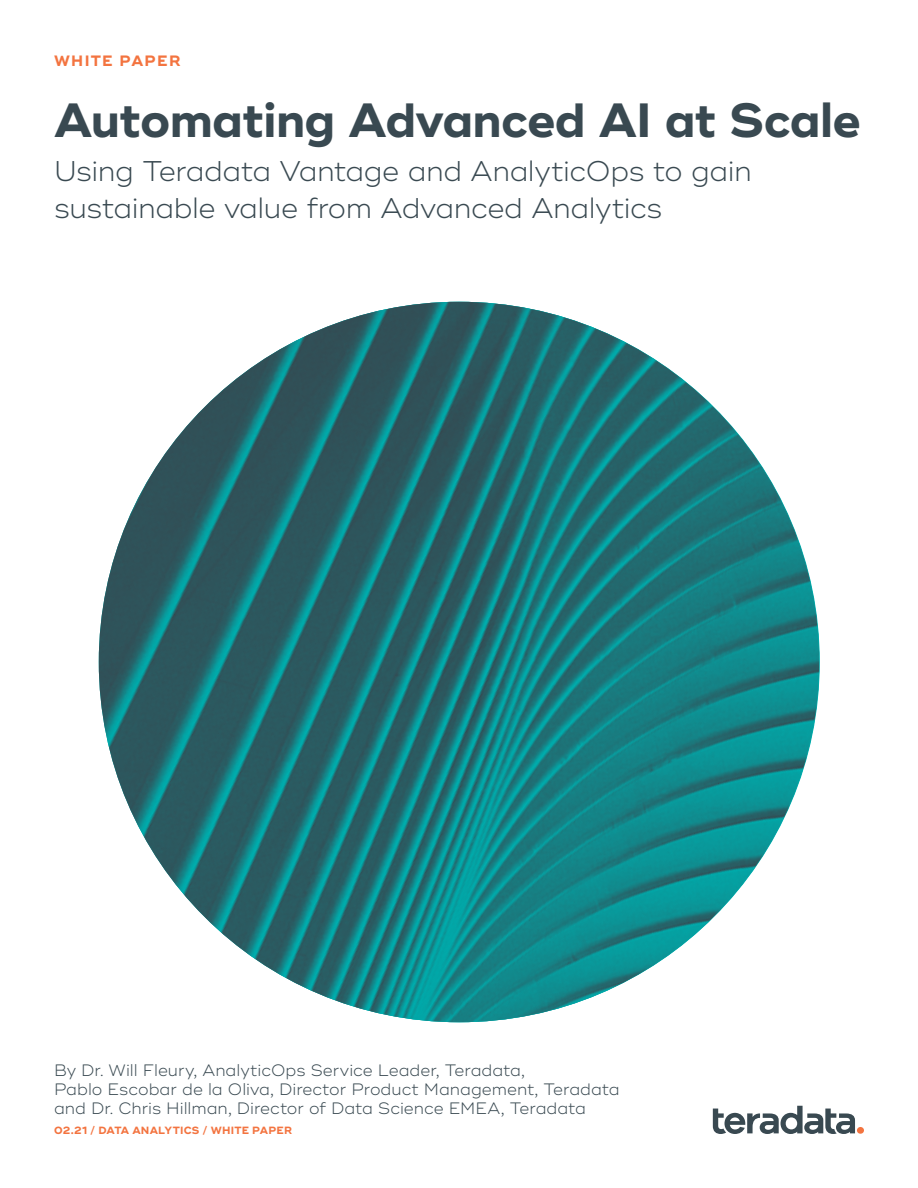
<style>
.page{position:relative;width:918px;height:1188px;background:#fff}
.page>*{position:absolute;margin:0;border:0;box-sizing:border-box;transform-origin:0 0}
.t1{font:700 48px "Ridley Grotesk";letter-spacing:-.015em;color:#394951}
.t2{font:300 28.5px/37.5px "Ridley Grotesk";letter-spacing:-.02em;color:#394951}
.t3{font:300 16.5px/18.9px "Ridley Grotesk";color:#394951}
.t4{font:700 15px "Ridley Grotesk";letter-spacing:.085em;color:#f37440}
.t5{font:700 10.5px "Ridley Grotesk";letter-spacing:.02em;color:#f37440}
</style>
<div class="page">
<svg style="left:713px;top:1106px;width:142px;height:28px"></svg>
<div style="left:857px;top:1127px;width:7px;height:7px;background:#f37440;border-radius:50%"></div>
<img style="left:99px;top:302px;width:720px;height:720px;border-radius:360px">
<p class="t4" style="left:54px;top:52px;width:128px">WHITE PAPER</p>
<h1 class="t1" style="left:54px;top:91px;width:808px">Automating Advanced AI at Scale</h1>
<h2 class="t2" style="left:54px;top:153px;width:699px">Using Teradata Vantage and AnalyticOps to gain sustainable value from Advanced Analytics</h2>
<p class="t3" style="left:54px;top:1062px;width:567px">By Dr. Will Fleury, AnalyticOps Service Leader, Teradata,<br>Pablo Escobar de la Oliva, Director Product Management, Teradata and Dr. Chris Hillman, Director of Data Science EMEA, Teradata</p>
<p class="t5" style="left:54px;top:1124px;width:240px">02.21 / DATA ANALYTICS / WHITE PAPER</p>
</div>
